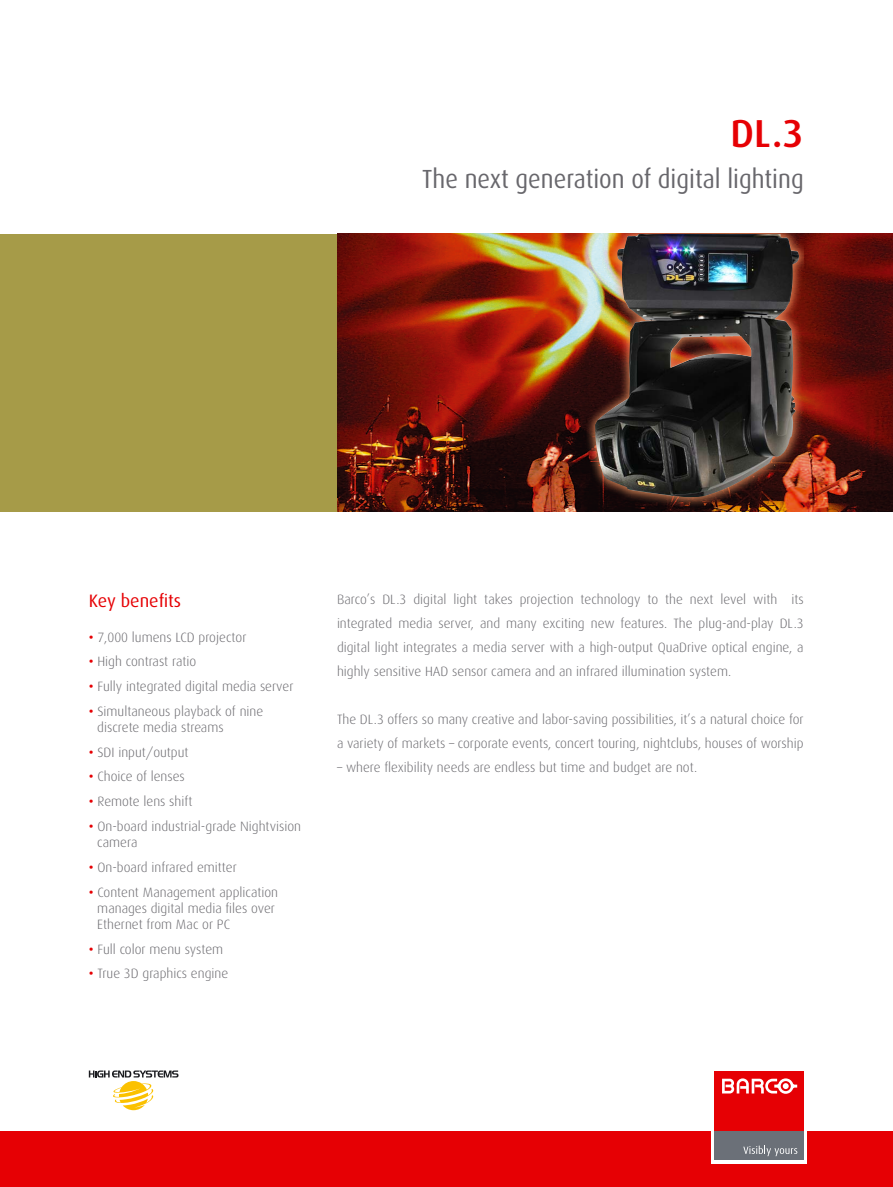
<style>
.page{position:relative;width:893px;height:1187px;background:#fff}
.page>*{position:absolute;margin:0;border:0;box-sizing:border-box;transform-origin:0 0}
.t1{font:500 39px "Dax";color:#e60004}
.t2{font:26.25px "Dax";color:#68676c;scale:.92 1}
.t3{font:18px "Dax";color:#e60004}
.t4{font:300 13.5px/24px "Dax";color:#68676c}
.s1{font-weight:500;color:#e60004}
</style>
<div class="page">
<div style="left:0;top:1130px;width:893px;height:56px;background:#e60004"></div>
<div style="left:711px;top:1067px;width:96px;height:96px;background:#fff"></div>
<div style="left:714px;top:1130px;width:90px;height:30px;background:#6b7078"></div>
<div style="left:714px;top:1070px;width:90px;height:60px;background:#e60004"></div>
<svg style="left:743px;top:1145px;width:54px;height:11px"></svg>
<svg style="left:722px;top:1078px;width:75px;height:15px"></svg>
<div style="left:0;top:234px;width:337px;height:278px;background:#a69b48"></div>
<img style="left:337px;top:234px;width:556px;height:278px">
<div style="left:587px;top:234px;width:217px;height:272px;background:#f0935f;opacity:.85"></div>
<img style="left:595px;top:234px;width:205px;height:263px">
<svg style="left:89px;top:1070px;width:90px;height:40px"></svg>
<h1 class="t1" style="left:730px;top:112px;width:75px">DL.3</h1>
<h2 class="t2" style="left:422px;top:165px;width:416px">The next generation of digital lighting</h2>
<h3 class="t3" style="left:89px;top:591px;width:94px">Key benefits</h3>
<p class="t4" style="left:89px;top:625px;width:159px"><span class="s1">•</span> 7,000 lumens LCD projector</p>
<p class="t4" style="left:89px;top:649px;width:109px"><span class="s1">•</span> High contrast ratio</p>
<p class="t4" style="left:89px;top:674px;width:206px"><span class="s1">•</span> Fully integrated digital media server</p>
<p class="t4" style="left:97px;top:703px;width:167px;line-height:16.2px;text-indent:-9px"><span class="s1">•</span> Simultaneous playback of nine discrete media streams</p>
<p class="t4" style="left:89px;top:740px;width:101px"><span class="s1">•</span> SDI input/output</p>
<p class="t4" style="left:89px;top:764px;width:98px"><span class="s1">•</span> Choice of lenses</p>
<p class="t4" style="left:89px;top:789px;width:105px"><span class="s1">•</span> Remote lens shift</p>
<p class="t4" style="left:97px;top:818px;width:205px;line-height:16.2px;text-indent:-9px"><span class="s1">•</span> On-board industrial-grade Nightvision camera</p>
<p class="t4" style="left:89px;top:855px;width:149px"><span class="s1">•</span> On-board infrared emitter</p>
<p class="t4" style="left:97px;top:883px;width:182px;line-height:16.2px;text-indent:-9px"><span class="s1">•</span> Content Management application manages digital media files over<br>Ethernet from Mac or PC</p>
<p class="t4" style="left:89px;top:937px;width:136px"><span class="s1">•</span> Full color menu system</p>
<p class="t4" style="left:89px;top:961px;width:141px"><span class="s1">•</span> True 3D graphics engine</p>
<p class="t4" style="left:337px;top:587px;width:468px;text-align:justify">Barco’s DL.3 digital light takes projection technology to the next level with its integrated media server, and many exciting new features. The plug-and-play DL.3 digital light integrates a media server with a high-output QuaDrive optical engine, a highly sensitive HAD sensor camera and an infrared illumination system.</p>
<p class="t4" style="left:337px;top:707px;width:468px">The DL.3 offers so many creative and labor-saving possibilities, it’s a natural choice for a variety of markets – corporate events, concert touring, nightclubs, houses of worship</p>
<p class="t4" style="left:337px;top:755px;width:362px">– where flexibility needs are endless but time and budget are not.</p>
</div>
